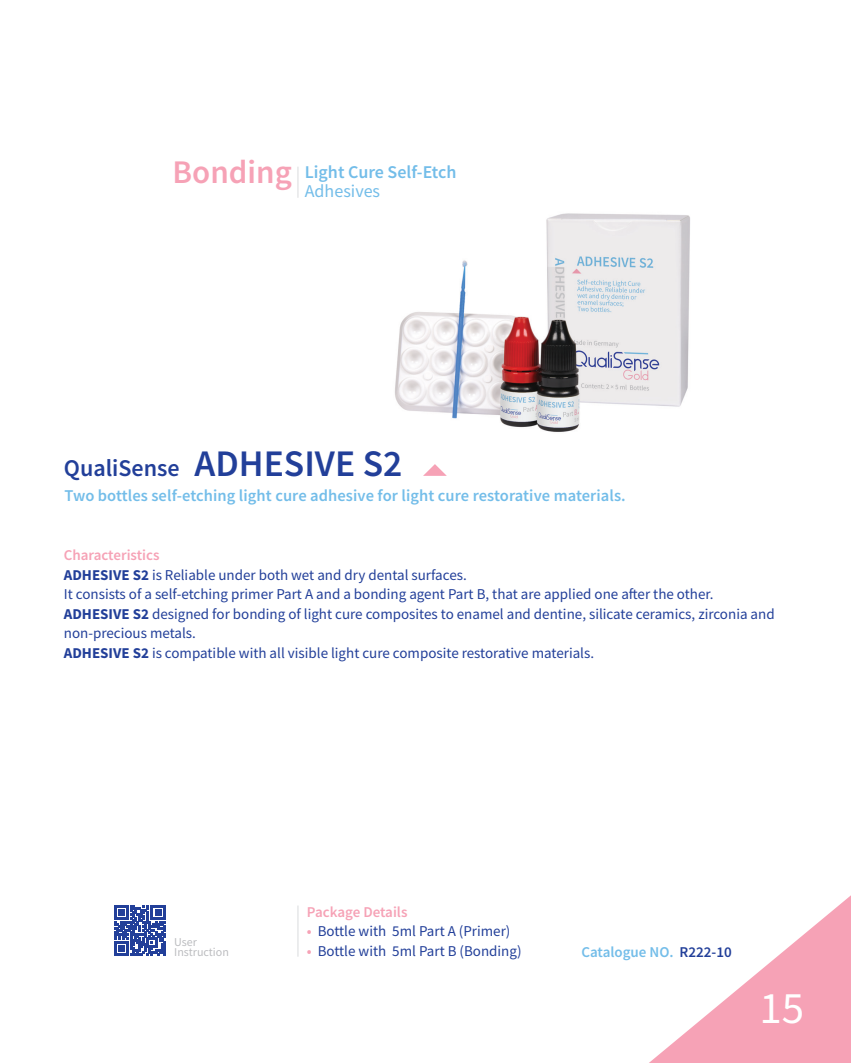
<style>
.page{position:relative;width:851px;height:1063px;background:#fff}
.page>*{position:absolute;margin:0;border:0;box-sizing:border-box;transform-origin:0 0}
.t1{font:45px "Source Sans Pro";color:#fff}
.t2{font:600 37.5px "Source Sans Pro";color:#223f99}
.t3{font:600 33px "Source Sans Pro";color:#f6a2b6}
.t4{font:600 24px "Source Sans Pro";color:#223f99}
.t5{font:600 18px/19.5px "Source Sans Pro";color:#73bde9}
.t6{font:600 16.5px "Source Sans Pro";letter-spacing:.005em;color:#73bde9}
.t7{font:15px/19.5px "Source Sans Pro";color:#223f99}
.t8{font:600 15px "Source Sans Pro";color:#f6a2b6}
.t9{font:600 15px "Source Sans Pro";color:#73bde9}
.t10{font:12px/10.5px "Source Sans Pro";color:#bcbdc0}
.s1{font-weight:400}
.s2{font-weight:700}
.s3{font-weight:600;color:#f6a2b6}
.s4{color:#223f99}
</style>
<div class="page">
<svg style="left:649px;top:896px;width:201px;height:167px"></svg>
<svg style="left:115px;top:905px;width:50px;height:51px"></svg>
<img style="left:395px;top:213px;width:295px;height:219px">
<hr style="left:297px;top:167px;width:1px;height:31px;background:#dcdddf">
<hr style="left:297px;top:906px;width:1px;height:51px;background:#dcdddf">
<svg style="left:423px;top:464px;width:24px;height:12px"></svg>
<p class="t3" style="left:172px;top:150px;width:121px">Bonding</p>
<p class="t5" style="left:305px;top:162px;width:153px">Light Cure Self-Etch<br><span class="s1">Adhesives</span></p>
<p class="t2" style="left:194px;top:439px;width:209px">ADHESIVE S2</p>
<p class="t6" style="left:64px;top:485px;width:562px">Two bottles self-etching light cure adhesive for light cure restorative materials.</p>
<p class="t4" style="left:64px;top:452px;width:117px">QualiSense</p>
<p class="t8" style="left:64px;top:546px;width:97px">Characteristics</p>
<p class="t7" style="left:64px;top:565px;width:404px"><span class="s2">ADHESIVE S2</span> is Reliable under both wet and dry dental surfaces.</p>
<p class="t7" style="left:64px;top:585px;width:651px">It consists of a self-etching primer Part A and a bonding agent Part B, that are applied one after the other.</p>
<p class="t7" style="left:64px;top:604px;width:712px"><span class="s2">ADHESIVE S2</span> designed for bonding of light cure composites to enamel and dentine, silicate ceramics, zirconia and non-precious metals.</p>
<p class="t7" style="left:64px;top:643px;width:531px"><span class="s2">ADHESIVE S2</span> is compatible with all visible light cure composite restorative materials.</p>
<p class="t10" style="left:174px;top:936px;width:56px">User<br>Instruction</p>
<p class="t8" style="left:307px;top:902px;width:102px">Package Details</p>
<p class="t7" style="left:307px;top:921px;width:205px"><span class="s3">•</span> Bottle with 5ml Part A (Primer)</p>
<p class="t7" style="left:307px;top:941px;width:216px"><span class="s3">•</span> Bottle with 5ml Part B (Bonding)</p>
<p class="t9" style="left:581px;top:942px;width:152px">Catalogue NO. <span class="s4">R222-10</span></p>
<h1 class="t1" style="left:759px;top:980px;width:46px">15</h1>
</div>
